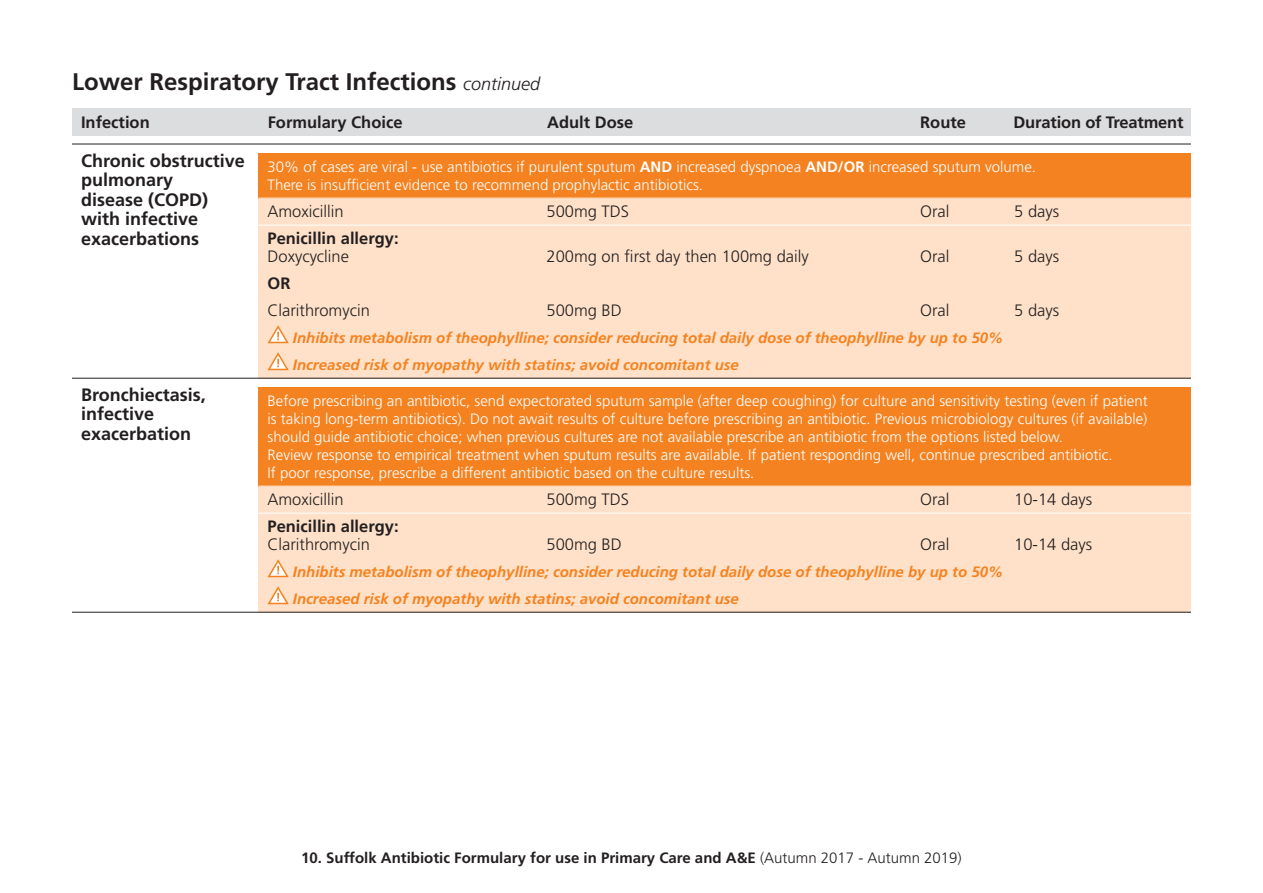
<style>
.page{position:relative;width:1263px;height:893px;background:#fff}
.page>*{position:absolute;margin:0;border:0;box-sizing:border-box;transform-origin:0 0}
.Section_Heading{font:700 24px "Frutiger LT Std";color:#231f20}
.Infection{font:700 18px/19.5px "Frutiger LT Std";color:#231f20}
.Section_End_-_Body{font:700 16.5px/18px "Frutiger LT Std";color:#231f20}
.Section_End_-_Body-2{font:300 16.5px/27px "Frutiger LT Std";color:#231f20}
.Body_UL{font:300 16.5px "Frutiger LT Std";color:#231f20}
._0_5pt_section_divid{font:300 16.5px "Frutiger LT Std";color:#231f20}
.Body_UL-2{font:300 15px/18px "Frutiger LT Std";color:#fff}
.Section_End_-_Body-3{font:italic 700 15px/27px "Frutiger LT Std";color:#f58220}
.Orange_highlighted_b{font:300 15px/18px "Frutiger LT Std";color:#fff}
.t1{font:700 15px "Frutiger LT Std";color:#231f20}
.s1{font-weight:300;font-style:italic;font-size:18px}
.s2{font-weight:700}
.s3{font-weight:300}
</style>
<div class="page">
<div style="left:72px;top:108px;width:1119px;height:27px;background:#dcdddf"></div>
<hr style="left:72px;top:144px;width:1119px;height:1px;background:#231f20">
<div style="left:258px;top:486px;width:933px;height:126px;background:#fee1c8"></div>
<div style="left:258px;top:387px;width:933px;height:99px;background:#f58220"></div>
<div style="left:258px;top:198px;width:933px;height:180px;background:#fee1c8"></div>
<div style="left:258px;top:153px;width:933px;height:45px;background:#f58220"></div>
<hr style="left:258px;top:198px;width:933px;height:1px;background:#fff">
<hr style="left:258px;top:225px;width:933px;height:1px;background:#fff">
<hr style="left:72px;top:378px;width:1119px;height:1px;background:#231f20">
<hr style="left:258px;top:486px;width:933px;height:1px;background:#fff">
<hr style="left:258px;top:513px;width:933px;height:1px;background:#fff">
<hr style="left:72px;top:612px;width:1119px;height:1px;background:#231f20">
<svg style="left:267px;top:325px;width:22px;height:19px"></svg>
<svg style="left:267px;top:352px;width:22px;height:19px"></svg>
<svg style="left:267px;top:559px;width:22px;height:19px"></svg>
<svg style="left:267px;top:586px;width:22px;height:19px"></svg>
<p class="Section_Heading" style="left:72px;top:68px;width:470px">Lower Respiratory Tract Infections <span class="s1">continued</span></p>
<p class="Section_End_-_Body" style="left:81px;top:113px;width:70px">Infection</p>
<p class="Infection" style="left:81px;top:151px;width:165px">Chronic obstructive pulmonary<br>disease (COPD) with infective exacerbations</p>
<p class="Infection" style="left:81px;top:385px;width:126px">Bronchiectasis, infective exacerbation</p>
<p class="Section_End_-_Body" style="left:268px;top:113px;width:136px">Formulary Choice</p>
<p class="Section_End_-_Body" style="left:547px;top:113px;width:88px">Adult Dose</p>
<p class="Section_End_-_Body" style="left:920px;top:113px;width:47px">Route</p>
<p class="Section_End_-_Body" style="left:1013px;top:113px;width:172px">Duration of Treatment</p>
<p class="Orange_highlighted_b" style="left:267px;top:158px;width:770px">30% of cases are viral - use antibiotics if purulent sputum <span class="s2">AND</span> increased dyspnoea <span class="s2">AND/OR</span> increased sputum volume.<br>There is insufficient evidence to recommend prophylactic antibiotics.</p>
<p class="_0_5pt_section_divid" style="left:267px;top:202px;width:78px">Amoxicillin</p>
<p class="_0_5pt_section_divid" style="left:546px;top:202px;width:84px">500mg TDS</p>
<p class="_0_5pt_section_divid" style="left:920px;top:202px;width:31px">Oral</p>
<p class="_0_5pt_section_divid" style="left:1014px;top:202px;width:46px">5 days</p>
<p class="Section_End_-_Body" style="left:267px;top:230px;width:133px">Penicillin allergy:<br><span class="s3">Doxycycline</span></p>
<p class="Section_End_-_Body-2" style="left:546px;top:243px;width:264px">200mg on first day then 100mg daily</p>
<p class="Section_End_-_Body-2" style="left:920px;top:243px;width:31px">Oral</p>
<p class="Section_End_-_Body-2" style="left:1014px;top:243px;width:46px">5 days</p>
<p class="Section_End_-_Body-2" style="left:267px;top:270px;width:104px"><span class="s2">OR<br></span>Clarithromycin</p>
<p class="Section_End_-_Body-2" style="left:546px;top:297px;width:77px">500mg BD</p>
<p class="Section_End_-_Body-2" style="left:920px;top:297px;width:31px">Oral</p>
<p class="Section_End_-_Body-2" style="left:1014px;top:297px;width:46px">5 days</p>
<p class="Section_End_-_Body-3" style="left:293px;top:325px;width:712px">Inhibits metabolism of theophylline; consider reducing total daily dose of theophylline by up to 50%<br>Increased risk of myopathy with statins; avoid concomitant use</p>
<p class="Body_UL-2" style="left:267px;top:392px;width:882px">Before prescribing an antibiotic, send expectorated sputum sample (after deep coughing) for culture and sensitivity testing (even if patient is taking long-term antibiotics). Do not await results of culture before prescribing an antibiotic. Previous microbiology cultures (if available) should guide antibiotic choice; when previous cultures are not available prescribe an antibiotic from the options listed below.<br>Review response to empirical treatment when sputum results are available. If patient responding well, continue prescribed antibiotic.<br>If poor response, prescribe a different antibiotic based on the culture results.</p>
<p class="Body_UL" style="left:267px;top:490px;width:78px">Amoxicillin</p>
<p class="Body_UL" style="left:546px;top:490px;width:84px">500mg TDS</p>
<p class="Body_UL" style="left:920px;top:490px;width:31px">Oral</p>
<p class="Body_UL" style="left:1014px;top:490px;width:79px">10-14 days</p>
<p class="Section_End_-_Body" style="left:267px;top:518px;width:133px">Penicillin allergy:<br><span class="s3">Clarithromycin</span></p>
<p class="Section_End_-_Body-2" style="left:546px;top:531px;width:77px">500mg BD</p>
<p class="Section_End_-_Body-2" style="left:920px;top:531px;width:31px">Oral</p>
<p class="Section_End_-_Body-2" style="left:1014px;top:531px;width:79px">10-14 days</p>
<p class="Section_End_-_Body-3" style="left:293px;top:559px;width:712px">Inhibits metabolism of theophylline; consider reducing total daily dose of theophylline by up to 50%<br>Increased risk of myopathy with statins; avoid concomitant use</p>
<p class="t1" style="left:301px;top:849px;width:662px">10. Suffolk Antibiotic Formulary for use in Primary Care and A&amp;E <span class="s3">(Autumn 2017 - Autumn 2019)</span></p>
</div>
